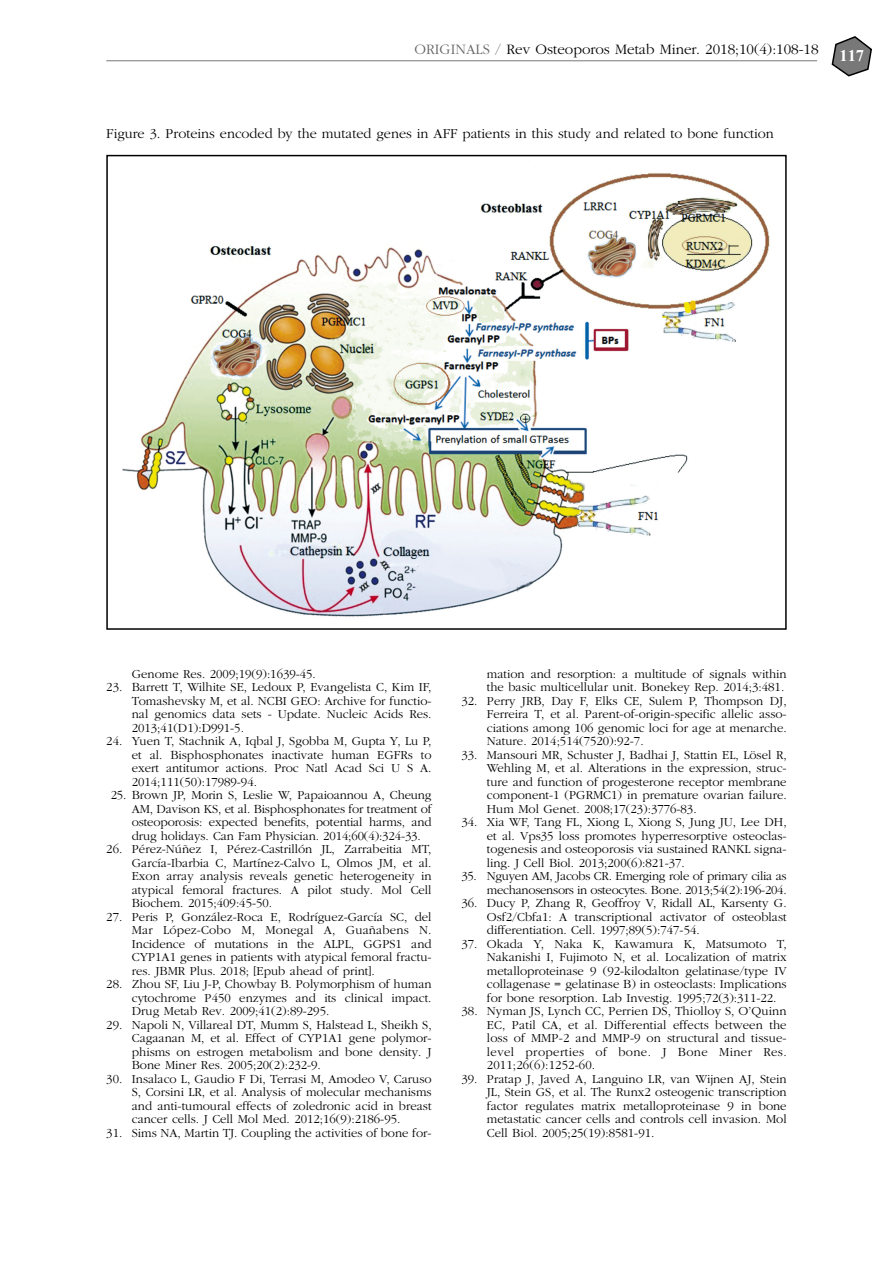
<style>
.page{position:relative;width:893px;height:1263px;background:#fff}
.page>*{position:absolute;margin:0;border:0;box-sizing:border-box;transform-origin:0 0}
.t1{font:700 16.5px "Times New Roman";color:#fff}
.t2{font:300 15px "Garamond";color:#000}
.t3{font:300 14.25px "Garamond";color:#000}
.t4{font:300 12.75px/13.5px "Garamond";color:#000;text-align:justify}
.t5{font:300 12.75px/13.5px "Garamond";letter-spacing:-.02em;color:#000;text-align:right}
.s1{color:#666}
</style>
<div class="page">
<svg style="left:832px;top:36px;width:40px;height:40px"></svg>
<hr style="left:106px;top:60px;width:711px;height:1px;background:#787878">
<img style="left:122px;top:173px;width:648px;height:444px">
<div style="left:106px;top:155px;width:681px;height:475px;border:2px solid #000"></div>
<p class="t2" style="left:414px;top:43px;width:406px"><span class="s1">ORIGINALS /</span> Rev Osteoporos Metab Miner. 2018;10(4):108-18</p>
<p class="t1" style="left:839px;top:46px;width:26px">117</p>
<p class="t3" style="left:106px;top:128px;width:669px">Figure 3. Proteins encoded by the mutated genes in AFF patients in this study and related to bone function</p>
<p class="t4" style="left:132px;top:668px;width:186px">Genome Res. 2009;19(9):1639-45.</p>
<p class="t4" style="left:132px;top:681px;width:301px;text-indent:-26px">23. Barrett T, Wilhite SE, Ledoux P, Evangelista C, Kim IF, Tomashevsky M, et al. NCBI GEO: Archive for functio&shy;nal genomics data sets - Update. Nucleic Acids Res.<br>2013;41(D1):D991-5.</p>
<p class="t4" style="left:132px;top:735px;width:301px;text-indent:-26px">24. Yuen T, Stachnik A, Iqbal J, Sgobba M, Gupta Y, Lu P, et al. Bisphosphonates inactivate human EGFRs to exert antitumor actions. Proc Natl Acad Sci U S A.<br>2014;111(50):17989-94.</p>
<p class="t4" style="left:132px;top:789px;width:301px;text-indent:-21px">25. Brown JP, Morin S, Leslie W, Papaioannou A, Cheung AM, Davison KS, et al. Bisphosphonates for treatment of osteoporosis: expected benefits, potential harms, and drug holidays. Can Fam Physician. 2014;60(4):324-33.</p>
<p class="t4" style="left:132px;top:843px;width:301px;text-indent:-26px">26. Pérez-Núñez I, Pérez-Castrillón JL, Zarrabeitia MT, García-Ibarbia C, Martínez-Calvo L, Olmos JM, et al.<br>Exon array analysis reveals genetic heterogeneity in atypical femoral fractures. A pilot study. Mol Cell Biochem. 2015;409:45-50.</p>
<p class="t4" style="left:132px;top:911px;width:301px;text-indent:-26px">27. Peris P, González-Roca E, Rodríguez-García SC, del Mar López-Cobo M, Monegal A, Guañabens N.<br>Incidence of mutations in the ALPL, GGPS1 and CYP1A1 genes in patients with atypical femoral fractu&shy;res. JBMR Plus. 2018; [Epub ahead of print].</p>
<p class="t4" style="left:132px;top:978px;width:301px;text-indent:-26px">28. Zhou SF, Liu J-P, Chowbay B. Polymorphism of human cytochrome P450 enzymes and its clinical impact.<br>Drug Metab Rev. 2009;41(2):89-295.</p>
<p class="t4" style="left:132px;top:1019px;width:301px;text-indent:-26px">29. Napoli N, Villareal DT, Mumm S, Halstead L, Sheikh S, Cagaanan M, et al. Effect of CYP1A1 gene polymor&shy;phisms on estrogen metabolism and bone density. J Bone Miner Res. 2005;20(2):232-9.</p>
<p class="t4" style="left:132px;top:1073px;width:301px;text-indent:-26px">30. Insalaco L, Gaudio F Di, Terrasi M, Amodeo V, Caruso S, Corsini LR, et al. Analysis of molecular mechanisms and anti-tumoural effects of zoledronic acid in breast cancer cells. J Cell Mol Med. 2012;16(9):2186-95.</p>
<p class="t4" style="left:106px;top:1127px;width:327px">31. Sims NA, Martin TJ. Coupling the activities of bone for-</p>
<p class="t4" style="left:487px;top:668px;width:301px">mation and resorption: a multitude of signals within the basic multicellular unit. Bonekey Rep. 2014;3:481.</p>
<p class="t4" style="left:487px;top:695px;width:301px;text-indent:-26px">32. Perry JRB, Day F, Elks CE, Sulem P, Thompson DJ, Ferreira T, et al. Parent-of-origin-specific allelic asso&shy;ciations among 106 genomic loci for age at menarche.<br>Nature. 2014;514(7520):92-7.</p>
<p class="t4" style="left:487px;top:749px;width:301px;text-indent:-26px">33. Mansouri MR, Schuster J, Badhai J, Stattin EL, Lösel R, Wehling M, et al. Alterations in the expression, struc&shy;ture and function of progesterone receptor membrane component-1 (PGRMC1) in premature ovarian failure.<br>Hum Mol Genet. 2008;17(23):3776-83.</p>
<p class="t4" style="left:487px;top:816px;width:301px;text-indent:-26px">34. Xia WF, Tang FL, Xiong L, Xiong S, Jung JU, Lee DH, et al. Vps35 loss promotes hyperresorptive osteoclas&shy;togenesis and osteoporosis via sustained RANKL signa&shy;ling. J Cell Biol. 2013;200(6):821-37.</p>
<p class="t5" style="left:461px;top:870px;width:327px">35. Nguyen AM, Jacobs CR. Emerging role of primary cilia as mechanosensors in osteocytes. Bone. 2013;54(2):196-204.</p>
<p class="t4" style="left:487px;top:897px;width:301px;text-indent:-26px">36. Ducy P, Zhang R, Geoffroy V, Ridall AL, Karsenty G.<br>Osf2/Cbfa1: A transcriptional activator of osteoblast differentiation. Cell. 1997;89(5):747-54.</p>
<p class="t4" style="left:487px;top:938px;width:301px;text-indent:-26px">37. Okada Y, Naka K, Kawamura K, Matsumoto T, Nakanishi I, Fujimoto N, et al. Localization of matrix metalloproteinase 9 (92-kilodalton gelatinase/type IV collagenase = gelatinase B) in osteoclasts: Implications for bone resorption. Lab Investig. 1995;72(3):311-22.</p>
<p class="t4" style="left:487px;top:1005px;width:301px;text-indent:-26px">38. Nyman JS, Lynch CC, Perrien DS, Thiolloy S, O’Quinn EC, Patil CA, et al. Differential effects between the loss of MMP-2 and MMP-9 on structural and tissue&shy;level properties of bone. J Bone Miner Res.<br>2011;26(6):1252-60.</p>
<p class="t4" style="left:487px;top:1073px;width:301px;text-indent:-26px">39. Pratap J, Javed A, Languino LR, van Wijnen AJ, Stein JL, Stein GS, et al. The Runx2 osteogenic transcription factor regulates matrix metalloproteinase 9 in bone metastatic cancer cells and controls cell invasion. Mol Cell Biol. 2005;25(19):8581-91.</p>
</div>
